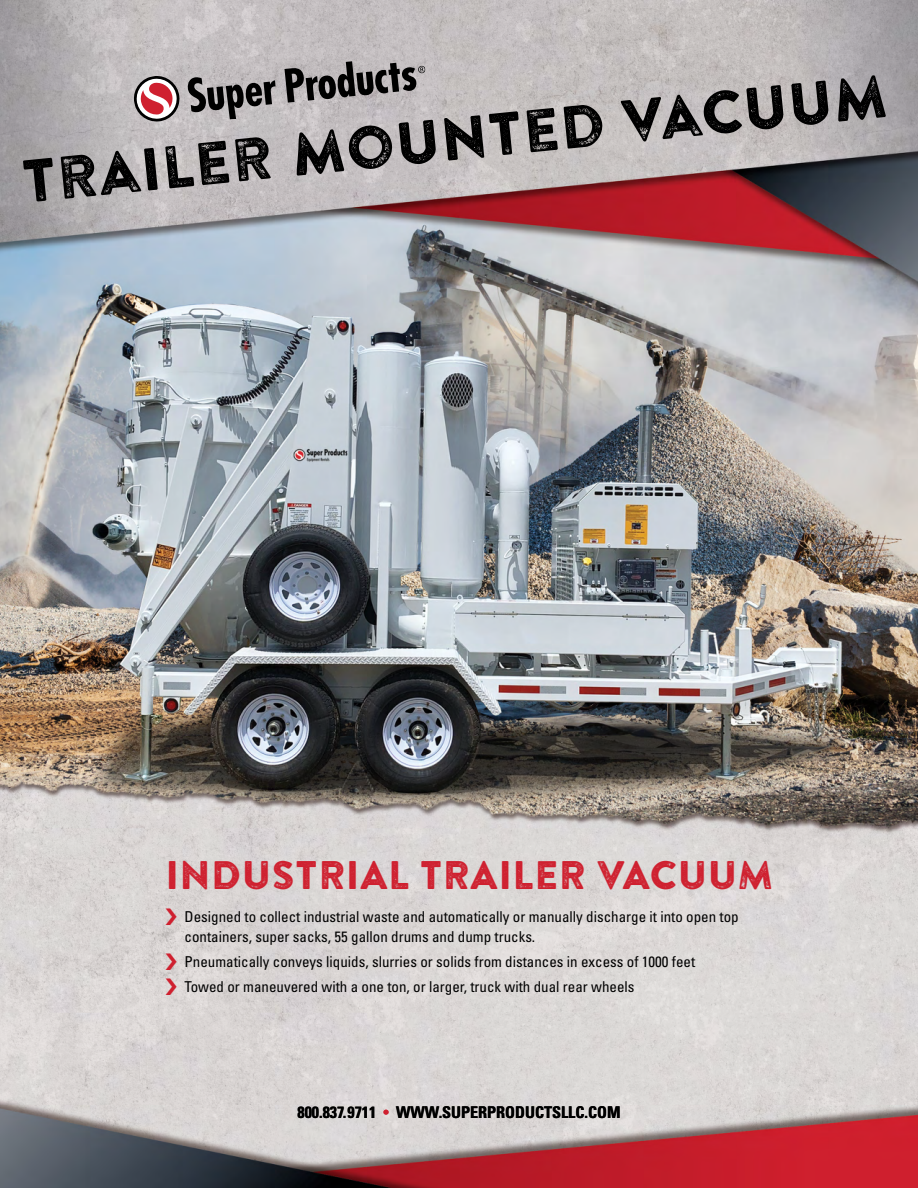
<style>
.page{position:relative;width:918px;height:1188px;background:#fff}
.page>*{position:absolute;margin:0;border:0;box-sizing:border-box;transform-origin:0 0}
.t1{font:60px "Brandon Printed Two";color:#000}
.t2{font:39.75px "Brandon Printed Two";letter-spacing:-.005em;color:#cf202f}
.t3{font:700 condensed 16.2px "Univers LT Std";color:#000}
.t4{font:condensed 15px/19.5px "Univers LT Std";color:#000}
.s1{font-weight:400;color:#cf202f}
</style>
<div class="page">
<img style="left:0;top:0;width:918px;height:1188px">
<svg style="left:187px;top:77px;width:89px;height:43px;background:#7a7778"></svg>
<svg style="left:285px;top:61px;width:141px;height:42px;background:#7b7778"></svg>
<svg style="left:133px;top:75px;width:48px;height:48px"></svg>
<svg style="left:166px;top:909px;width:11px;height:16px"></svg>
<svg style="left:166px;top:953px;width:11px;height:17px"></svg>
<svg style="left:166px;top:978px;width:11px;height:17px"></svg>
<h1 class="t1" style="left:18px;top:146px;width:871px;rotate:-6deg">trailer mounted vacuum</h1>
<h2 class="t2" style="left:165px;top:850px;width:610px">INDUSTRIAL TRAILER VACUUM</h2>
<p class="t4" style="left:185px;top:907px;width:556px">Designed to collect industrial waste and automatically or manually discharge it into open top containers, super sacks, 55 gallon drums and dump trucks.</p>
<p class="t4" style="left:185px;top:949px;width:512px;line-height:24.9px">Pneumatically conveys liquids, slurries or solids from distances in excess of 1000 feet<br>Towed or maneuvered with a one ton, or larger, truck with dual rear wheels</p>
<p class="t3" style="left:297px;top:1102px;width:325px">800.837.9711 <span class="s1">•</span> WWW.SUPERPRODUCTSLLC.COM</p>
</div>
